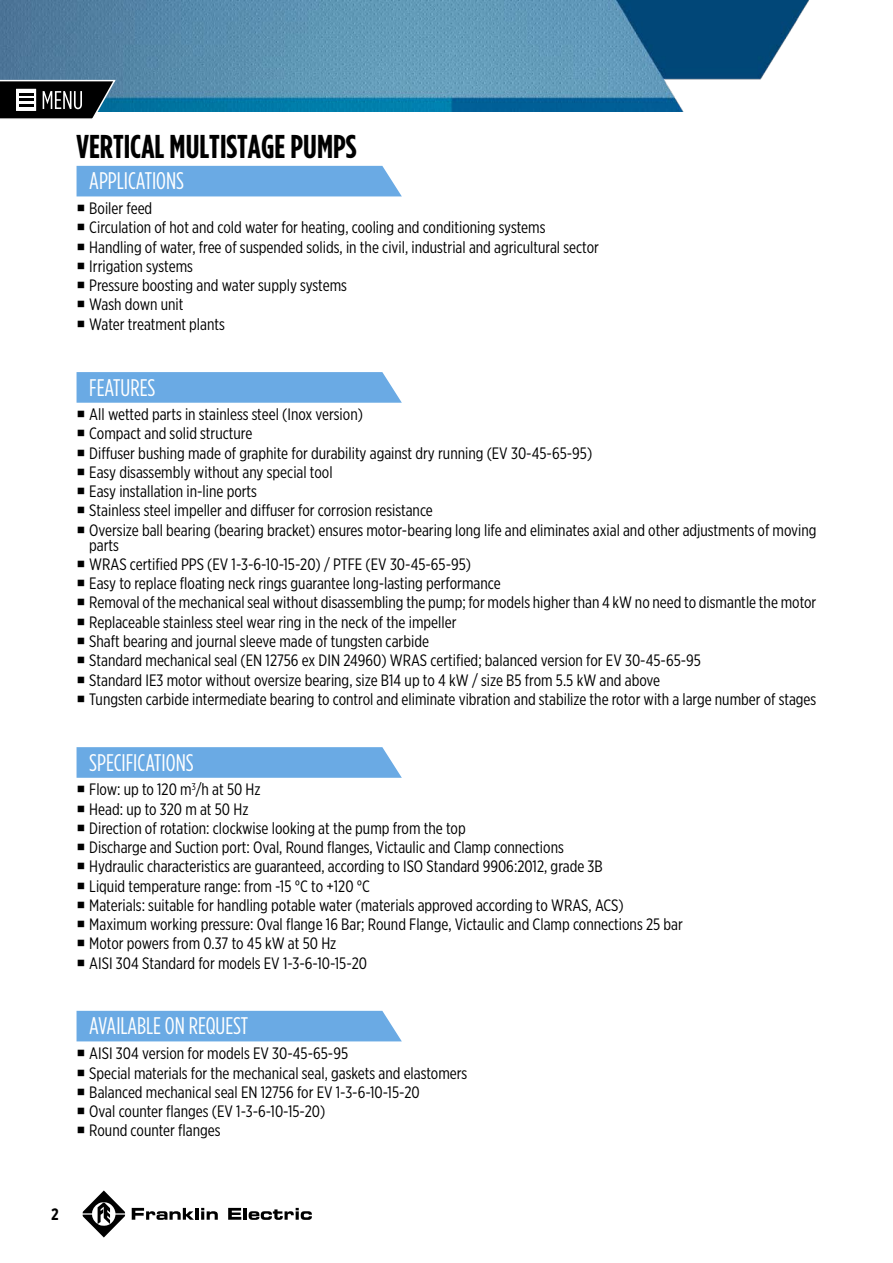
<style>
.page{position:relative;width:893px;height:1263px;background:#fff}
.page>*{position:absolute;margin:0;border:0;box-sizing:border-box;transform-origin:0 0}
.t1{font:700 33px "Gotham Condensed";color:#000}
.t2{font:24px "Gotham Condensed";color:#fff}
.t3{font:16.5px/19.2px "Gotham X Narrow";color:#000}
.t4{font:700 16.5px "Gotham X Narrow";color:#000}
</style>
<div class="page">
<svg style="left:132px;top:1208px;width:62px;height:12px"></svg>
<hr style="left:195px;top:1208px;width:4px;height:12px;background:#000">
<svg style="left:201px;top:1208px;width:17px;height:12px"></svg>
<svg style="left:228px;top:1208px;width:84px;height:12px"></svg>
<svg style="left:83px;top:1190px;width:42px;height:47px"></svg>
<img style="left:0;top:0;width:810px;height:111px">
<div style="left:77px;top:166px;width:325px;height:30px;background:#6aaae4"></div>
<svg style="left:77px;top:372px;width:325px;height:31px;background:#70ade5"></svg>
<svg style="left:77px;top:747px;width:325px;height:31px;background:#70ade5"></svg>
<div style="left:77px;top:1011px;width:325px;height:30px;background:#6aaae4"></div>
<svg style="left:0;top:79px;width:117px;height:40px"></svg>
<h1 class="t1" style="left:77px;top:127px;width:281px">VERTICAL MULTISTAGE PUMPS</h1>
<h2 class="t2" style="left:89px;top:167px;width:96px">APPLICATIONS</h2>
<p class="t3" style="left:89px;top:198px;width:511px">Boiler feed<br>Circulation of hot and cold water for heating, cooling and conditioning systems Handling of water, free of suspended solids, in the civil, industrial and agricultural sector Irrigation systems<br>Pressure boosting and water supply systems<br>Wash down unit<br>Water treatment plants</p>
<h2 class="t2" style="left:89px;top:373px;width:68px">FEATURES</h2>
<p class="t3" style="left:89px;top:404px;width:729px">All wetted parts in stainless steel (Inox version)<br>Compact and solid structure<br>Diffuser bushing made of graphite for durability against dry running (EV 30-45-65-95)<br>Easy disassembly without any special tool<br>Easy installation in-line ports<br>Stainless steel impeller and diffuser for corrosion resistance<br>Oversize ball bearing (bearing bracket) ensures motor-bearing long life and eliminates axial and other adjustments of moving</p>
<p class="t3" style="left:89px;top:535px;width:729px">parts<br>WRAS certified PPS (EV 1-3-6-10-15-20) / PTFE (EV 30-45-65-95)<br>Easy to replace floating neck rings guarantee long-lasting performance<br>Removal of the mechanical seal without disassembling the pump; for models higher than 4 kW no need to dismantle the motor Replaceable stainless steel wear ring in the neck of the impeller<br>Shaft bearing and journal sleeve made of tungsten carbide<br>Standard mechanical seal (EN 12756 ex DIN 24960) WRAS certified; balanced version for EV 30-45-65-95<br>Standard IE3 motor without oversize bearing, size B14 up to 4 kW / size B5 from 5.5 kW and above<br>Tungsten carbide intermediate bearing to control and eliminate vibration and stabilize the rotor with a large number of stages</p>
<h2 class="t2" style="left:89px;top:748px;width:106px">SPECIFICATIONS</h2>
<p class="t3" style="left:89px;top:780px;width:595px">Flow: up to 120 m<sup>3</sup>/h at 50 Hz<br>Head: up to 320 m at 50 Hz<br>Direction of rotation: clockwise looking at the pump from the top<br>Discharge and Suction port: Oval, Round flanges, Victaulic and Clamp connections<br>Hydraulic characteristics are guaranteed, according to ISO Standard 9906:2012, grade 3B<br>Liquid temperature range: from -15 °C to +120 °C<br>Materials: suitable for handling potable water (materials approved according to WRAS, ACS)<br>Maximum working pressure: Oval flange 16 Bar; Round Flange, Victaulic and Clamp connections 25 bar Motor powers from 0.37 to 45 kW at 50 Hz<br>AISI 304 Standard for models EV 1-3-6-10-15-20</p>
<h2 class="t2" style="left:89px;top:1012px;width:160px">AVAILABLE ON REQUEST</h2>
<p class="t3" style="left:89px;top:1044px;width:379px">AISI 304 version for models EV 30-45-65-95<br>Special materials for the mechanical seal, gaskets and elastomers Balanced mechanical seal EN 12756 for EV 1-3-6-10-15-20<br>Oval counter flanges (EV 1-3-6-10-15-20)<br>Round counter flanges</p>
<p class="t4" style="left:51px;top:1204px;width:9px">2</p>
</div>
